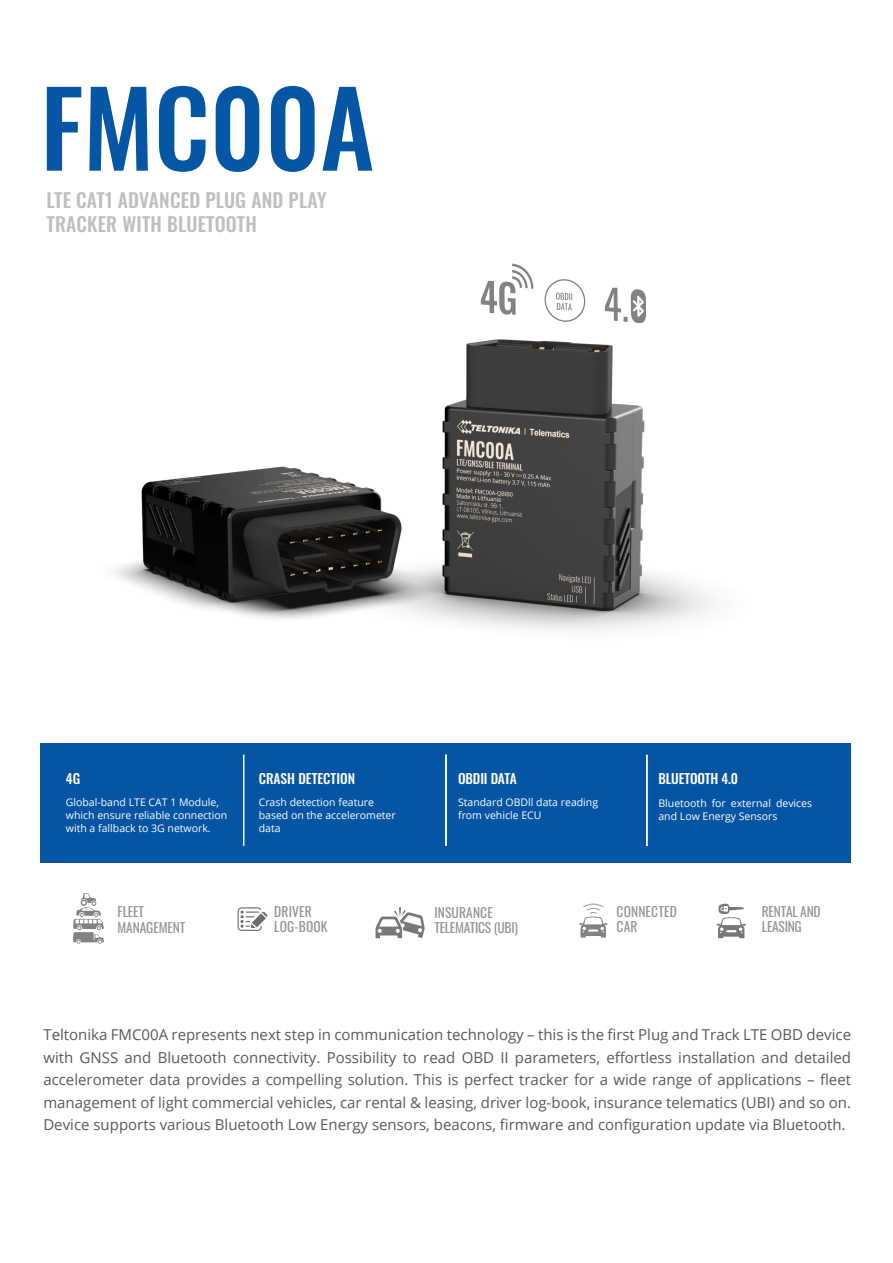
<style>
.page{position:relative;width:893px;height:1263px;background:#fff}
.page>*{position:absolute;margin:0;border:0;box-sizing:border-box;transform-origin:0 0}
.t1{font:500 103.5px "Oswald";color:#0556a5}
.t2{font:500 19.5px/24px "Oswald";letter-spacing:.01em;color:#bcbec0}
.t3{font:15px/22.5px "Open Sans";color:#58595b;text-align:justify}
.t4{font:13.5px/15px "Oswald";letter-spacing:-.01em;color:#939598}
.t5{font:500 13.5px "Oswald";letter-spacing:-.01em;color:#fff}
.t6{font:13.5px/15px "Oswald";letter-spacing:.01em;color:#939598}
.t7{font:10.5px/12.6px "Open Sans";color:#fff}
</style>
<div class="page">
<div style="left:41px;top:743px;width:810px;height:119px;background:#0655a5"></div>
<img style="left:114px;top:339px;width:600px;height:292px">
<hr style="left:243px;top:754px;width:1px;height:92px;background:#fff">
<hr style="left:445px;top:754px;width:2px;height:92px;background:#fff">
<hr style="left:646px;top:755px;width:2px;height:91px;background:#fff">
<svg style="left:481px;top:264px;width:52px;height:51px"></svg>
<svg style="left:605px;top:288px;width:41px;height:35px"></svg>
<svg style="left:545px;top:279px;width:40px;height:43px"></svg>
<svg style="left:375px;top:907px;width:50px;height:31px"></svg>
<svg style="left:717px;top:904px;width:29px;height:34px"></svg>
<svg style="left:73px;top:893px;width:31px;height:51px"></svg>
<svg style="left:238px;top:907px;width:29px;height:24px"></svg>
<svg style="left:579px;top:904px;width:28px;height:33px"></svg>
<h1 class="t1" style="left:41px;top:74px;width:335px">FMC00A</h1>
<h2 class="t2" style="left:47px;top:189px;width:282px">LTE CAT1 ADVANCED PLUG AND PLAY<br>TRACKER WITH BLUETOOTH</h2>
<p class="t5" style="left:66px;top:772px;width:16px">4G</p>
<p class="t5" style="left:259px;top:772px;width:98px">CRASH DETECTION</p>
<p class="t7" style="left:66px;top:796px;width:163px">Global-band LTE CAT 1 Module, which ensure reliable connection with a fallback to 3G network.</p>
<p class="t7" style="left:259px;top:796px;width:139px">Crash detection feature based on the accelerometer data</p>
<p class="t5" style="left:458px;top:772px;width:60px">OBDII DATA</p>
<p class="t5" style="left:658px;top:772px;width:81px">BLUETOOTH 4.0</p>
<p class="t7" style="left:458px;top:796px;width:142px">Standard OBDll data reading from vehicle ECU</p>
<p class="t7" style="left:658px;top:796px;width:155px">Bluetooth for external devices and Low Energy Sensors</p>
<p class="t4" style="left:118px;top:902px;width:69px;line-height:16.2px">FLEET<br>MANAGEMENT</p>
<p class="t6" style="left:274px;top:903px;width:55px">DRIVER<br>LOG-BOOK</p>
<p class="t4" style="left:434px;top:904px;width:85px">INSURANCE<br>TELEMATICS (UBI)</p>
<p class="t6" style="left:617px;top:903px;width:62px">CONNECTED<br>CAR</p>
<p class="t4" style="left:762px;top:903px;width:60px">RENTAL AND<br>LEASING</p>
<p class="t3" style="left:43px;top:1023px;width:809px">Teltonika FMC00A represents next step in communication technology – this is the first Plug and Track LTE OBD device with GNSS and Bluetooth connectivity. Possibility to read OBD II parameters, effortless installation and detailed accelerometer data provides a compelling solution. This is perfect tracker for a wide range of applications – fleet management of light commercial vehicles, car rental &amp; leasing, driver log-book, insurance telematics (UBI) and so on.<br>Device supports various Bluetooth Low Energy sensors, beacons, firmware and configuration update via Bluetooth.</p>
</div>
